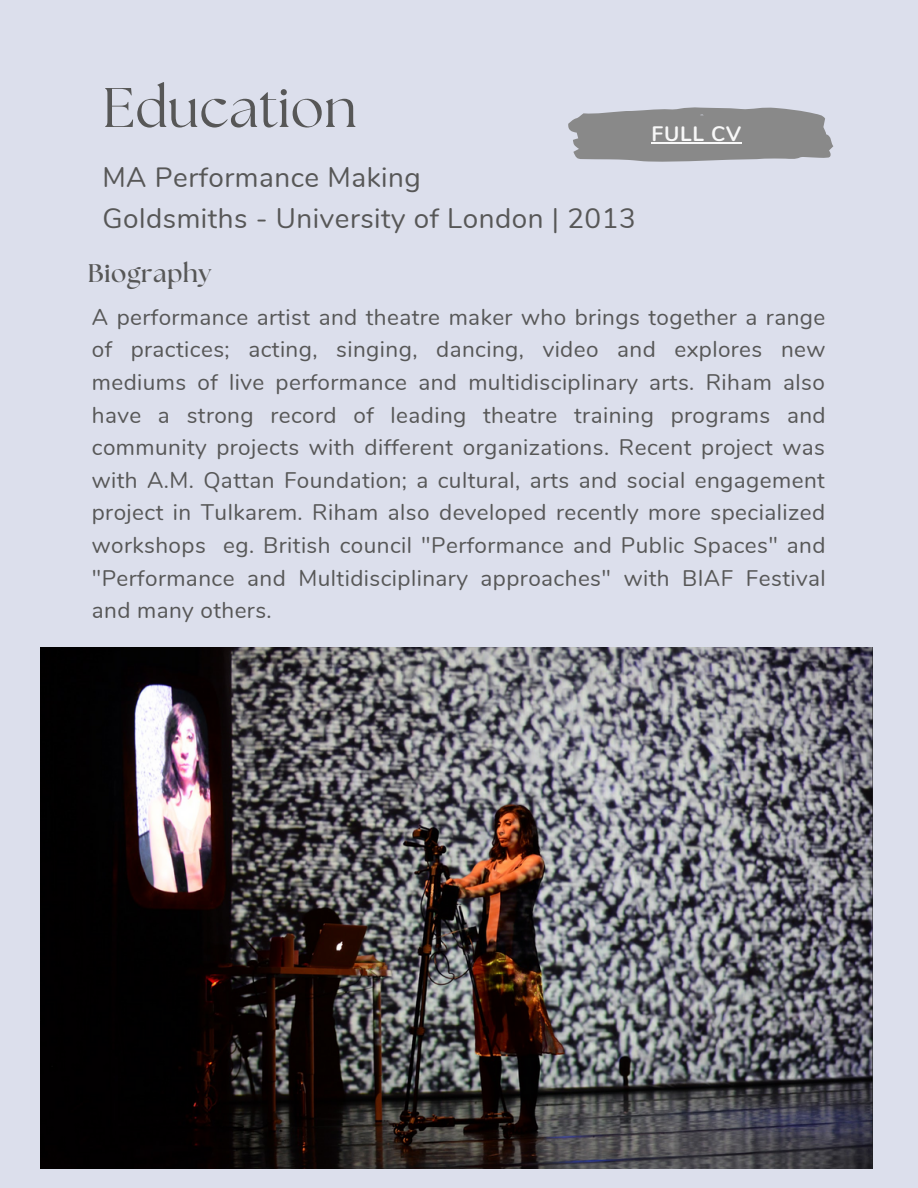
<style>
.page{position:relative;width:918px;height:1188px;background:#dcdfec}
.page>*{position:absolute;margin:0;border:0;box-sizing:border-box;transform-origin:0 0}
.t1{font:55.65px "The Seasons";letter-spacing:.005em;color:#575757}
.t2{font:27.9px/40.8px "Nunito";letter-spacing:.02em;color:#575757}
.t3{font:700 25.5px "The Seasons";letter-spacing:.02em;color:#575757}
.t4{font:22.5px/32.7px "Nunito";letter-spacing:.02em;color:#575757;text-align:justify}
.t5{font:700 20.85px "Nunito";letter-spacing:.035em;color:#f8f8f8}
</style>
<div class="page">
<img style="left:40px;top:648px;width:832px;height:521px">
<svg style="left:568px;top:107px;width:265px;height:55px;background:#959597"></svg>
<hr style="left:651px;top:142px;width:91px;height:1px;background:#f8f8f8">
<h1 class="t1" style="left:102px;top:82px;width:256px">Education</h1>
<p class="t2" style="left:102px;top:158px;width:535px">MA Performance Making<br>Goldsmiths - University of London | 2013</p>
<p class="t3" style="left:88px;top:261px;width:125px">Biography</p>
<p class="t5" style="left:651px;top:120px;width:91px">FULL CV</p>
<p class="t4" style="left:92px;top:301px;width:735px">A performance artist and theatre maker who brings together a range of practices; acting, singing, dancing, video and explores new mediums of live performance and multidisciplinary arts. Riham also have a strong record of leading theatre training programs and community projects with different organizations. Recent project was with A.M. Qattan Foundation; a cultural, arts and social engagement project in Tulkarem. Riham also developed recently more specialized workshops eg. British council "Performance and Public Spaces" and "Performance and Multidisciplinary approaches" with BIAF Festival and many others.</p>
</div>
